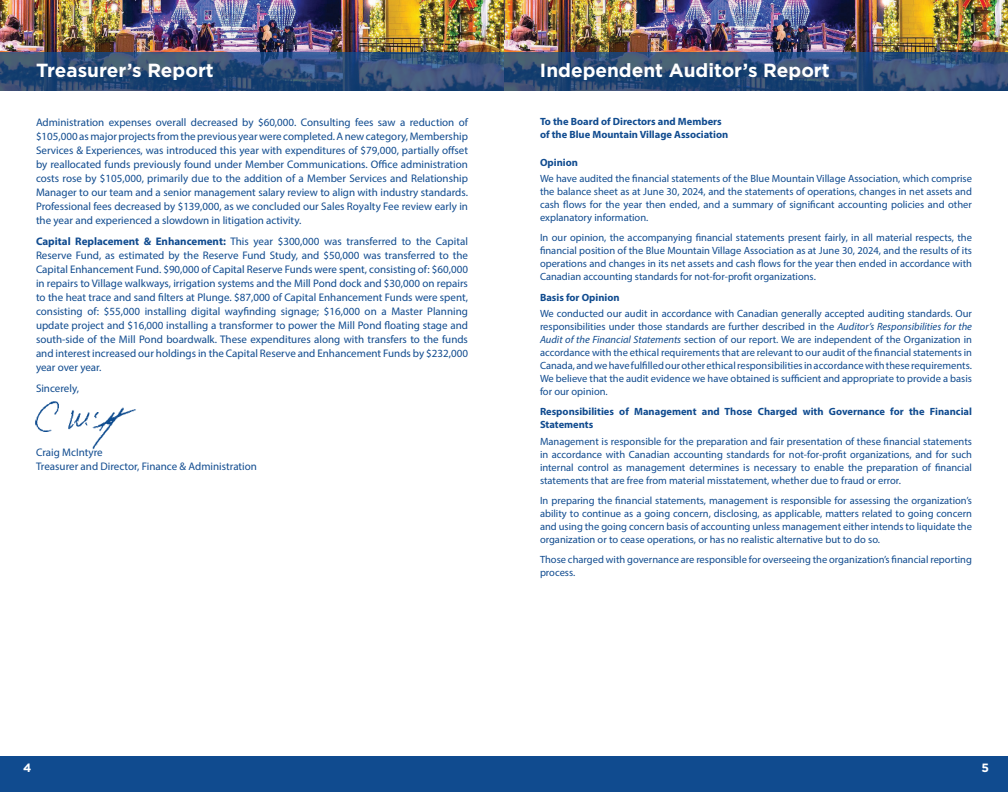
<style>
.page{position:relative;width:1008px;height:792px;background:#fff}
.page>*{position:absolute;margin:0;border:0;box-sizing:border-box;transform-origin:0 0}
.t1{font:700 19px "Gotham";color:#fff}
.t2{font:700 12px "Gotham";color:#fff}
.t3{font:11px/14px "Myriad Pro";color:#104b8f;text-align:justify}
.t4{font:10.5px/13px "Myriad Pro";color:#104b8f;text-align:justify}
.t5{font:700 10.5px/13px "Myriad Pro";color:#104b8f}
.s1{font-weight:700}
.s2{font-style:italic}
</style>
<div class="page">
<img style="left:0;top:0;width:1008px;height:53px">
<div style="left:504px;top:756px;width:504px;height:36px;background:#104b8f"></div>
<div style="left:0;top:756px;width:504px;height:36px;background:#104b8f"></div>
<svg style="left:504px;top:53px;width:504px;height:38px;background:#2d4c76"></svg>
<svg style="left:0;top:53px;width:504px;height:38px;background:#2e4d77"></svg>
<img style="left:35px;top:401px;width:101px;height:49px">
<h1 class="t1" style="left:36px;top:60px;width:179px">Treasurer’s Report</h1>
<h1 class="t1" style="left:540px;top:60px;width:291px">Independent Auditor’s Report</h1>
<p class="t3" style="left:36px;top:115px;width:434px">Administration expenses overall decreased by $60,000. Consulting fees saw a reduction of $105,000 as major projects from the previous year were completed. A new category, Membership Services &amp; Experiences, was introduced this year with expenditures of $79,000, partially offset by reallocated funds previously found under Member Communications. Office administration costs rose by $105,000, primarily due to the addition of a Member Services and Relationship Manager to our team and a senior management salary review to align with industry standards.<br>Professional fees decreased by $139,000, as we concluded our Sales Royalty Fee review early in the year and experienced a slowdown in litigation activity.</p>
<p class="t3" style="left:36px;top:234px;width:434px"><span class="s1">Capital Replacement &amp; Enhancement:</span> This year $300,000 was transferred to the Capital Reserve Fund, as estimated by the Reserve Fund Study, and $50,000 was transferred to the Capital Enhancement Fund. $90,000 of Capital Reserve Funds were spent, consisting of: $60,000 in repairs to Village walkways, irrigation systems and the Mill Pond dock and $30,000 on repairs to the heat trace and sand filters at Plunge. $87,000 of Capital Enhancement Funds were spent, consisting of: $55,000 installing digital wayfinding signage; $16,000 on a Master Planning update project and $16,000 installing a transformer to power the Mill Pond floating stage and south-side of the Mill Pond boardwalk. These expenditures along with transfers to the funds and interest increased our holdings in the Capital Reserve and Enhancement Funds by $232,000 year over year.</p>
<p class="t3" style="left:36px;top:381px;width:45px">Sincerely,</p>
<p class="t3" style="left:36px;top:446px;width:222px">Craig McIntyre<br>Treasurer and Director, Finance &amp; Administration</p>
<p class="t5" style="left:540px;top:115px;width:190px">To the Board of Directors and Members of the Blue Mountain Village Association</p>
<p class="t5" style="left:540px;top:155px;width:39px">Opinion</p>
<p class="t4" style="left:540px;top:172px;width:434px">We have audited the financial statements of the Blue Mountain Village Association, which comprise the balance sheet as at June 30, 2024, and the statements of operations, changes in net assets and cash flows for the year then ended, and a summary of significant accounting policies and other explanatory information.</p>
<p class="t4" style="left:540px;top:231px;width:434px">In our opinion, the accompanying financial statements present fairly, in all material respects, the financial position of the Blue Mountain Village Association as at June 30, 2024, and the results of its operations and changes in its net assets and cash flows for the year then ended in accordance with Canadian accounting standards for not-for-profit organizations.</p>
<p class="t5" style="left:540px;top:290px;width:81px">Basis for Opinion</p>
<p class="t4" style="left:540px;top:307px;width:434px">We conducted our audit in accordance with Canadian generally accepted auditing standards. Our responsibilities under those standards are further described in the <span class="s2">Auditor’s Responsibilities for the Audit of the Financial Statements</span> section of our report. We are independent of the Organization in accordance with the ethical requirements that are relevant to our audit of the financial statements in Canada, and we have fulfilled our other ethical responsibilities in accordance with these requirements.<br>We believe that the audit evidence we have obtained is sufficient and appropriate to provide a basis for our opinion.</p>
<p class="t5" style="left:540px;top:405px;width:434px">Responsibilities of Management and Those Charged with Governance for the Financial<br>Statements</p>
<p class="t4" style="left:540px;top:435px;width:434px">Management is responsible for the preparation and fair presentation of these financial statements in accordance with Canadian accounting standards for not-for-profit organizations, and for such internal control as management determines is necessary to enable the preparation of financial statements that are free from material misstatement, whether due to fraud or error.</p>
<p class="t4" style="left:540px;top:494px;width:434px">In preparing the financial statements, management is responsible for assessing the organization’s ability to continue as a going concern, disclosing, as applicable, matters related to going concern and using the going concern basis of accounting unless management either intends to liquidate the organization or to cease operations, or has no realistic alternative but to do so.</p>
<p class="t4" style="left:540px;top:553px;width:434px">Those charged with governance are responsible for overseeing the organization’s financial reporting process.</p>
<p class="t2" style="left:23px;top:761px;width:10px">4</p>
<p class="t2" style="left:981px;top:761px;width:9px">5</p>
</div>
